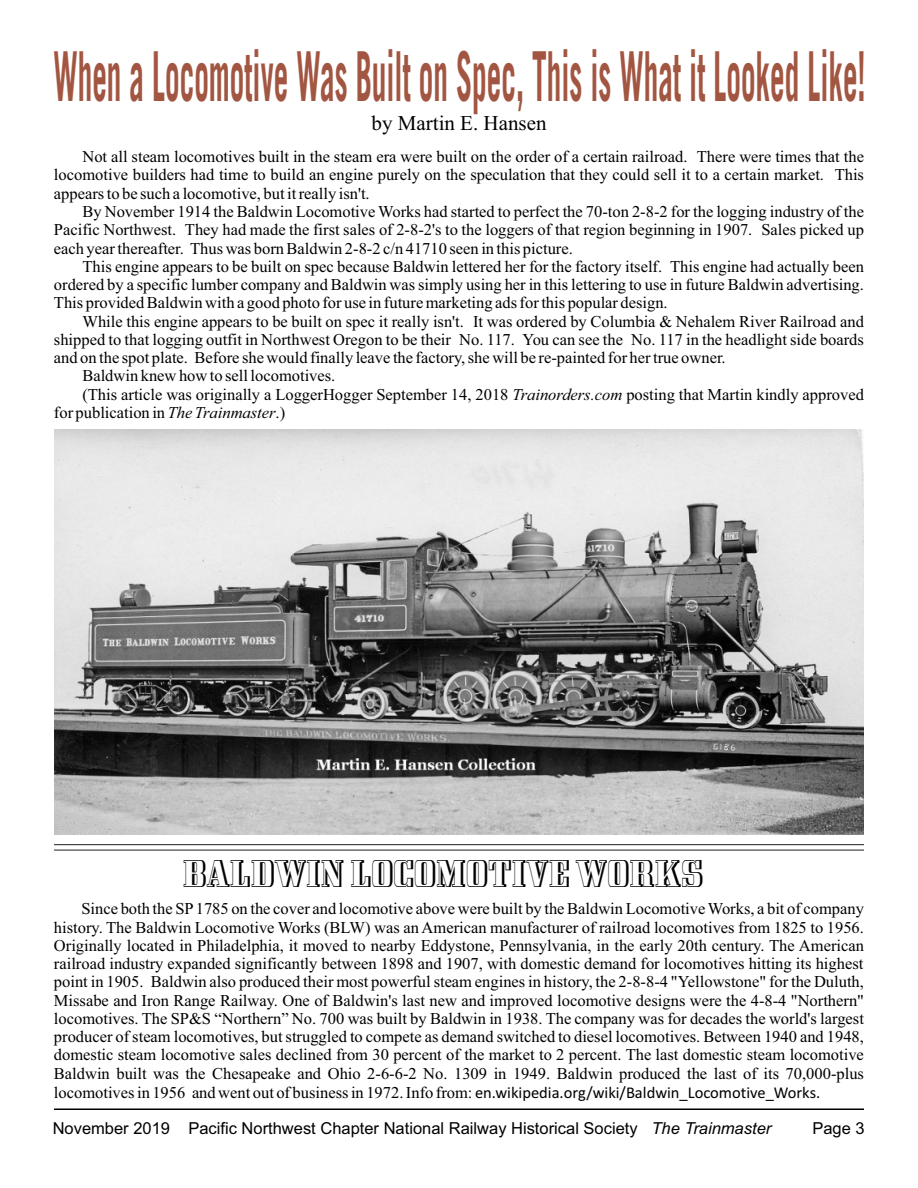
<style>
.page{position:relative;width:918px;height:1188px;background:#fff}
.page>*{position:absolute;margin:0;border:0;box-sizing:border-box;transform-origin:0 0}
.t1{font:68.85px "Trade Gothic Bold Cond Twenty";color:#a25641;scale:.42 1}
.t2{font:37.35px "Ramona D";color:#000;scale:.64 1}
.t3{font:21px "Times New Roman";color:#000}
.t4{font:16.5px/18.3px "Times New Roman";color:#000;text-align:justify}
.t5{font:16.5px "Arial";color:#000}
.s1{font-style:italic}
.s2{font-family:"Calibri"}
</style>
<div class="page">
<hr style="left:54px;top:1109px;width:810px;height:1px;background:#000">
<img style="left:54px;top:429px;width:810px;height:406px">
<hr style="left:54px;top:844px;width:810px;height:1px;background:#231f20">
<hr style="left:54px;top:850px;width:810px;height:1px;background:#231f20">
<h1 class="t1" style="left:54px;top:34px;width:1935px">When a Locomotive Was Built on Spec, This is What it Looked Like!</h1>
<p class="t3" style="left:372px;top:109px;width:176px">by Martin E. Hansen</p>
<p class="t4" style="left:54px;top:147px;width:812px;text-indent:28px">Not all steam locomotives built in the steam era were built on the order of a certain railroad. There were times that the locomotive builders had time to build an engine purely on the speculation that they could sell it to a certain market. This appears to be such a locomotive, but it really isn't.</p>
<p class="t4" style="left:54px;top:202px;width:812px;text-indent:28px">By November 1914 the Baldwin Locomotive Works had started to perfect the 70-ton 2-8-2 for the logging industry of the Pacific Northwest. They had made the first sales of 2-8-2's to the loggers of that region beginning in 1907. Sales picked up each year thereafter. Thus was born Baldwin 2-8-2 c/n 41710 seen in this picture.</p>
<p class="t4" style="left:54px;top:257px;width:812px;text-indent:28px">This engine appears to be built on spec because Baldwin lettered her for the factory itself. This engine had actually been ordered by a specific lumber company and Baldwin was simply using her in this lettering to use in future Baldwin advertising.<br>This provided Baldwin with a good photo for use in future marketing ads for this popular design.</p>
<p class="t4" style="left:82px;top:312px;width:783px">While this engine appears to be built on spec it really isn't. It was ordered by Columbia &amp; Nehalem River Railroad and</p>
<p class="t4" style="left:54px;top:330px;width:812px">shipped to that logging outfit in Northwest Oregon to be their No. 117. You can see the No. 117 in the headlight side boards</p>
<p class="t4" style="left:54px;top:348px;width:673px">and on the spot plate. Before she would finally leave the factory, she will be re-painted for her true owner.</p>
<p class="t4" style="left:82px;top:367px;width:254px">Baldwin knew how to sell locomotives.</p>
<p class="t4" style="left:82px;top:385px;width:783px">(This article was originally a LoggerHogger September 14, 2018 <span class="s1">Trainorders.com</span> posting that Martin kindly approved</p>
<p class="t4" style="left:54px;top:403px;width:233px">for publication in<span class="s1">The Trainmaster</span>.)</p>
<h2 class="t2" style="left:183px;top:852px;width:815px">BALDWIN LOCOMOTIVE WORKS</h2>
<p class="t4" style="left:54px;top:899px;width:812px;text-indent:27px">Since both the SP1785 on the cover and locomotive above were built by the Baldwin LocomotiveWorks, a bit of company history. The Baldwin Locomotive Works (BLW) was an American manufacturer of railroad locomotives from 1825 to 1956.<br>Originally located in Philadelphia, it moved to nearby Eddystone, Pennsylvania, in the early 20th century. The American railroad industry expanded significantly between 1898 and 1907, with domestic demand for locomotives hitting its highest point in 1905. Baldwin also produced their most powerful steam engines in history, the 2-8-8-4 "Yellowstone" for the Duluth, Missabe and Iron Range Railway. One of Baldwin's last new and improved locomotive designs were the 4-8-4 "Northern" locomotives. The SP&amp;S “Northern” No. 700 was built by Baldwin in 1938. The company was for decades the world's largest producer of steam locomotives, but struggled to compete as demand switched to diesel locomotives. Between 1940 and 1948, domestic steam locomotive sales declined from 30 percent of the market to 2 percent. The last domestic steam locomotive Baldwin built was the Chesapeake and Ohio 2-6-6-2 No. 1309 in 1949. Baldwin produced the last of its 70,000-plus locomotives in 1956 and went out of business in 1972. Info from: <span class="s2">en.wikipedia.org/wiki/Baldwin_Locomotive_Works.</span></p>
<p class="t5" style="left:53px;top:1117px;width:720px">November 2019 Pacific Northwest Chapter National Railway Historical Society <span class="s1">The Trainmaster</span></p>
<p class="t5" style="left:812px;top:1117px;width:54px">Page 3</p>
</div>
